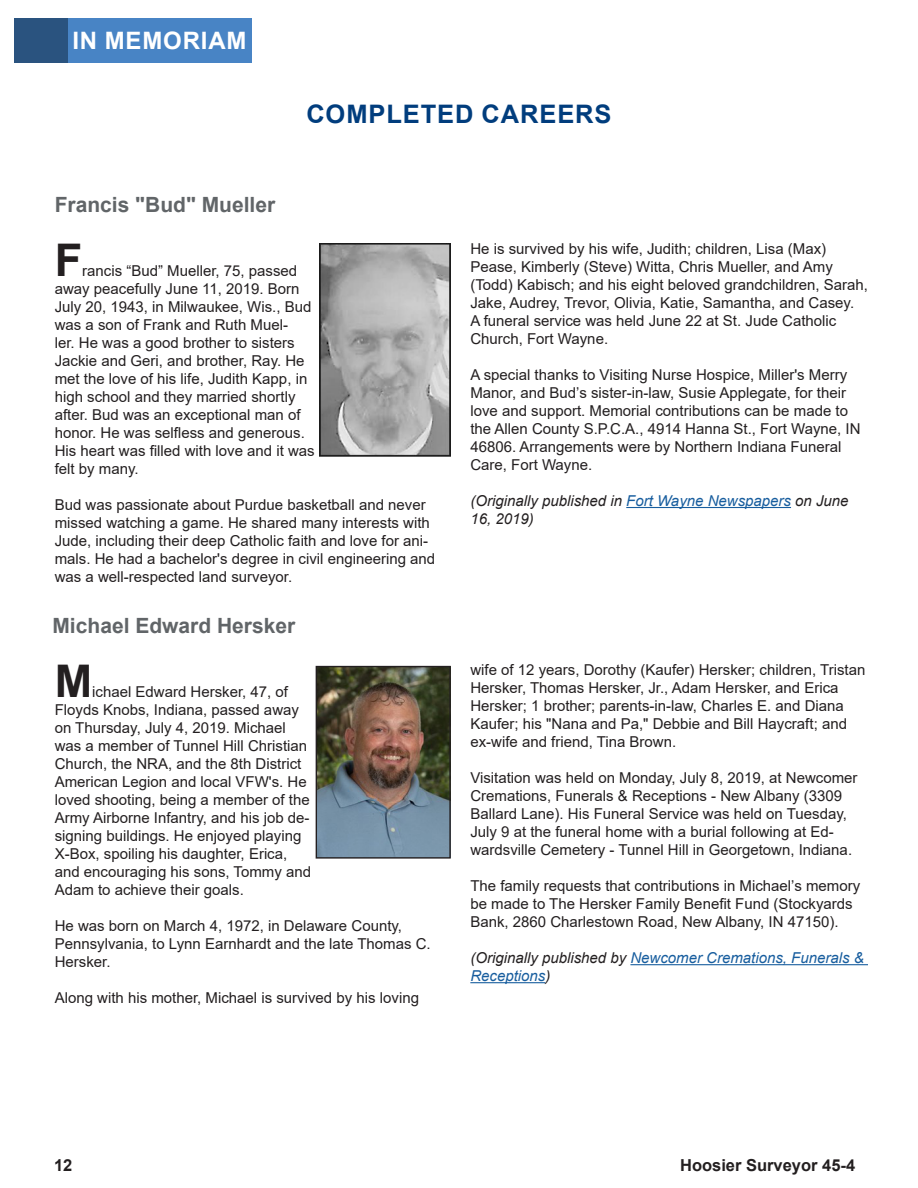
<style>
.page{position:relative;width:918px;height:1188px;background:#fff}
.page>*{position:absolute;margin:0;border:0;box-sizing:border-box;transform-origin:0 0}
.Body{font:700 45px "Arial";color:#231f20}
.Header-Blue{font:700 25.5px "Arial";letter-spacing:.035em;color:#013d7d}
.Body-White{font:700 24px "Arial";letter-spacing:.035em;color:#fff}
.Body-Subhead{font:700 21px "Arial";color:#616568}
.t1{font:700 16.5px "Arial";color:#231f20}
.Body-2{font:15px/18px "Arial";color:#231f20}
.Body-3{font:italic 15px/18px "Arial";color:#175d9e}
.Body-4{font:italic 15px/18px "Arial";color:#231f20}
.s1{color:#175d9e}
.s2{color:#231f20}
</style>
<div class="page">
<div style="left:14px;top:18px;width:238px;height:45px;background:#4884c5"></div>
<div style="left:14px;top:18px;width:54px;height:45px;background:#2a537f"></div>
<hr style="left:626px;top:507px;width:165px;height:1px;background:#175d9e">
<hr style="left:630px;top:964px;width:238px;height:1px;background:#175d9e">
<hr style="left:470px;top:982px;width:75px;height:1px;background:#175d9e">
<img style="left:320px;top:243px;width:131px;height:213px">
<img style="left:318px;top:668px;width:131px;height:189px">
<div style="left:316px;top:666px;width:135px;height:193px;border:1px solid #231f20"></div>
<p class="Body-White" style="left:72px;top:24px;width:176px">IN MEMORIAM</p>
<p class="Body-Subhead" style="left:55px;top:190px;width:222px">Francis "Bud" Mueller</p>
<p class="Header-Blue" style="left:306px;top:96px;width:307px">COMPLETED CAREERS</p>
<p class="Body" style="left:55px;top:228px;width:29px">F</p>
<p class="Body-2" style="left:55px;top:261px;width:262px;text-indent:27px">rancis “Bud” Mueller, 75, passed away peacefully June 11, 2019. Born July 20, 1943, in Milwaukee, Wis., Bud was a son of Frank and Ruth Muel-<br>ler. He was a good brother to sisters Jackie and Geri, and brother, Ray. He met the love of his life, Judith Kapp, in high school and they married shortly after. Bud was an exceptional man of honor. He was selfless and generous.<br>His heart was filled with love and it was felt by many.</p>
<p class="Body-2" style="left:55px;top:495px;width:382px">Bud was passionate about Purdue basketball and never missed watching a game. He shared many interests with Jude, including their deep Catholic faith and love for ani&shy;mals. He had a bachelor's degree in civil engineering and was a well-respected land surveyor.</p>
<p class="Body-Subhead" style="left:52px;top:611px;width:244px">Michael Edward Hersker</p>
<p class="Body" style="left:55px;top:649px;width:39px">M</p>
<p class="Body-2" style="left:55px;top:683px;width:258px;text-indent:37px">ichael Edward Hersker, 47, of Floyds Knobs, Indiana, passed away on Thursday, July 4, 2019. Michael was a member of Tunnel Hill Christian Church, the NRA, and the 8th District American Legion and local VFW's. He loved shooting, being a member of the Army Airborne Infantry, and his job de&shy;signing buildings. He enjoyed playing X-Box, spoiling his daughter, Erica, and encouraging his sons, Tommy and Adam to achieve their goals.</p>
<p class="Body-2" style="left:55px;top:917px;width:378px">He was born on March 4, 1972, in Delaware County,<br>Pennsylvania, to Lynn Earnhardt and the late Thomas C.<br>Hersker.</p>
<p class="Body-2" style="left:55px;top:989px;width:366px">Along with his mother, Michael is survived by his loving</p>
<p class="Body-2" style="left:470px;top:240px;width:399px">He is survived by his wife, Judith; children, Lisa (Max)<br>Pease, Kimberly (Steve) Witta, Chris Mueller, and Amy (Todd) Kabisch; and his eight beloved grandchildren, Sarah, Jake, Audrey, Trevor, Olivia, Katie, Samantha, and Casey.<br>A funeral service was held June 22 at St. Jude Catholic Church, Fort Wayne.</p>
<p class="Body-2" style="left:470px;top:366px;width:392px">A special thanks to Visiting Nurse Hospice, Miller's Merry Manor, and Bud’s sister-in-law, Susie Applegate, for their love and support. Memorial contributions can be made to the Allen County S.P.C.A., 4914 Hanna St., Fort Wayne, IN 46806. Arrangements were by Northern Indiana Funeral Care, Fort Wayne.</p>
<p class="Body-4" style="left:470px;top:492px;width:380px">(Originally published in <span class="s1">Fort Wayne Newspapers</span> on June<br>16, 2019)</p>
<p class="Body-2" style="left:470px;top:661px;width:397px">wife of 12 years, Dorothy (Kaufer) Hersker; children, Tristan Hersker, Thomas Hersker, Jr., Adam Hersker, and Erica Hersker; 1 brother; parents-in-law, Charles E. and Diana Kaufer; his "Nana and Pa," Debbie and Bill Haycraft; and ex-wife and friend, Tina Brown.</p>
<p class="Body-2" style="left:470px;top:769px;width:389px">Visitation was held on Monday, July 8, 2019, at Newcomer Cremations, Funerals &amp; Receptions - New Albany (3309<br>Ballard Lane). His Funeral Service was held on Tuesday, July 9 at the funeral home with a burial following at Ed&shy;wardsville Cemetery - Tunnel Hill in Georgetown, Indiana.</p>
<p class="Body-2" style="left:470px;top:877px;width:391px">The family requests that contributions in Michael’s memory be made to The Hersker Family Benefit Fund (Stockyards<br>Bank, 2860 Charlestown Road, New Albany, IN 47150).</p>
<p class="Body-3" style="left:470px;top:949px;width:395px"><span class="s2">(Originally published by</span> Newcomer Cremations, Funerals &amp;<br>Receptions<span class="s2">)</span></p>
<p class="t1" style="left:54px;top:1154px;width:20px">12</p>
<p class="t1" style="left:680px;top:1154px;width:177px">Hoosier Surveyor 45-4</p>
</div>
